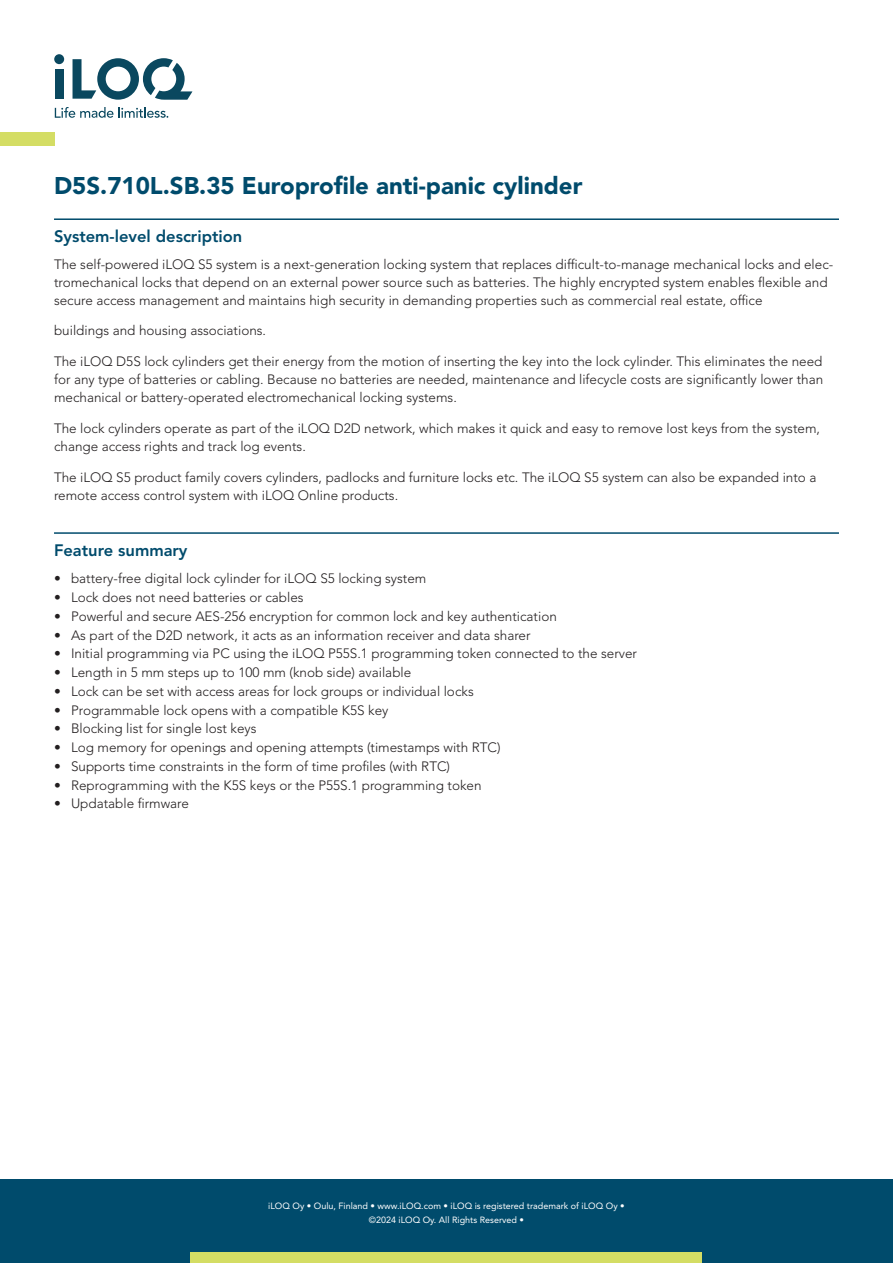
<style>
.page{position:relative;width:893px;height:1263px;background:#fff}
.page>*{position:absolute;margin:0;border:0;box-sizing:border-box;transform-origin:0 0}
.Tuotenimi{font:900 24px "Avenir LT Std";color:#004b6c}
.Otsikko{font:800 16.5px "Avenir LT Std";color:#004b6c}
.en_US{font:300 13.5px/18px "Avenir LT Std";color:#231f20}
.t1{font:9px/13.5px "Avenir LT Std";color:#fff;text-align:center}
</style>
<div class="page">
<div style="left:0;top:1179px;width:893px;height:84px;background:#004b6c"></div>
<div style="left:191px;top:1252px;width:511px;height:11px;background:#d4dd64"></div>
<div style="left:55px;top:69px;width:9px;height:30px;background:#0a485f"></div>
<div style="left:54px;top:54px;width:10px;height:10px;background:#0a485f;border-radius:50%"></div>
<svg style="left:73px;top:58px;width:119px;height:42px"></svg>
<svg style="left:55px;top:107px;width:113px;height:11px"></svg>
<div style="left:0;top:133px;width:54px;height:13px;background:#d4dd64"></div>
<hr style="left:54px;top:218px;width:785px;height:2px;background:#004b6c">
<hr style="left:54px;top:532px;width:785px;height:2px;background:#004b6c">
<p class="Tuotenimi" style="left:54px;top:171px;width:530px">D5S.710L.SB.35 Europrofile anti-panic cylinder</p>
<p class="Otsikko" style="left:54px;top:227px;width:190px">System-level description</p>
<p class="en_US" style="left:54px;top:255px;width:781px">The self-powered iLOQ S5 system is a next-generation locking system that replaces difficult-to-manage mechanical locks and elec&shy;tromechanical locks that depend on an external power source such as batteries. The highly encrypted system enables flexible and secure access management and maintains high security in demanding properties such as commercial real estate, office</p>
<p class="en_US" style="left:54px;top:322px;width:214px">buildings and housing associations.</p>
<p class="en_US" style="left:54px;top:353px;width:771px;text-align:justify">The iLOQ D5S lock cylinders get their energy from the motion of inserting the key into the lock cylinder. This eliminates the need for any type of batteries or cabling. Because no batteries are needed, maintenance and lifecycle costs are significantly lower than mechanical or battery-operated electromechanical locking systems.</p>
<p class="en_US" style="left:54px;top:419px;width:767px">The lock cylinders operate as part of the iLOQ D2D network, which makes it quick and easy to remove lost keys from the system, change access rights and track log events.</p>
<p class="en_US" style="left:54px;top:468px;width:764px">The iLOQ S5 product family covers cylinders, padlocks and furniture locks etc. The iLOQ S5 system can also be expanded into a remote access control system with iLOQ Online products.</p>
<p class="Otsikko" style="left:54px;top:540px;width:135px">Feature summary</p>
<p class="en_US" style="left:54px;top:570px;width:374px">• battery-free digital lock cylinder for iLOQ S5 locking system</p>
<p class="en_US" style="left:54px;top:588px;width:251px">• Lock does not need batteries or cables</p>
<p class="en_US" style="left:54px;top:607px;width:504px">• Powerful and secure AES-256 encryption for common lock and key authentication</p>
<p class="en_US" style="left:54px;top:626px;width:478px">• As part of the D2D network, it acts as an information receiver and data sharer</p>
<p class="en_US" style="left:54px;top:645px;width:585px">• Initial programming via PC using the iLOQ P55S.1 programming token connected to the server</p>
<p class="en_US" style="left:54px;top:663px;width:359px">• Length in 5 mm steps up to 100 mm (knob side) available</p>
<p class="en_US" style="left:54px;top:682px;width:421px">• Lock can be set with access areas for lock groups or individual locks</p>
<p class="en_US" style="left:54px;top:701px;width:336px">• Programmable lock opens with a compatible K5S key</p>
<p class="en_US" style="left:54px;top:720px;width:204px">• Blocking list for single lost keys</p>
<p class="en_US" style="left:54px;top:738px;width:448px">• Log memory for openings and opening attempts (timestamps with RTC)</p>
<p class="en_US" style="left:54px;top:757px;width:398px">• Supports time constraints in the form of time profiles (with RTC)</p>
<p class="en_US" style="left:54px;top:776px;width:429px">• Reprogramming with the K5S keys or the P55S.1 programming token</p>
<p class="en_US" style="left:54px;top:795px;width:137px">• Updatable firmware</p>
<p class="t1" style="left:268px;top:1199px;width:358px">iLOQ Oy • Oulu, Finland • www.iLOQ.com • iLOQ is registered trademark of iLOQ Oy • ©2024 iLOQ Oy. All Rights Reserved •</p>
</div>
